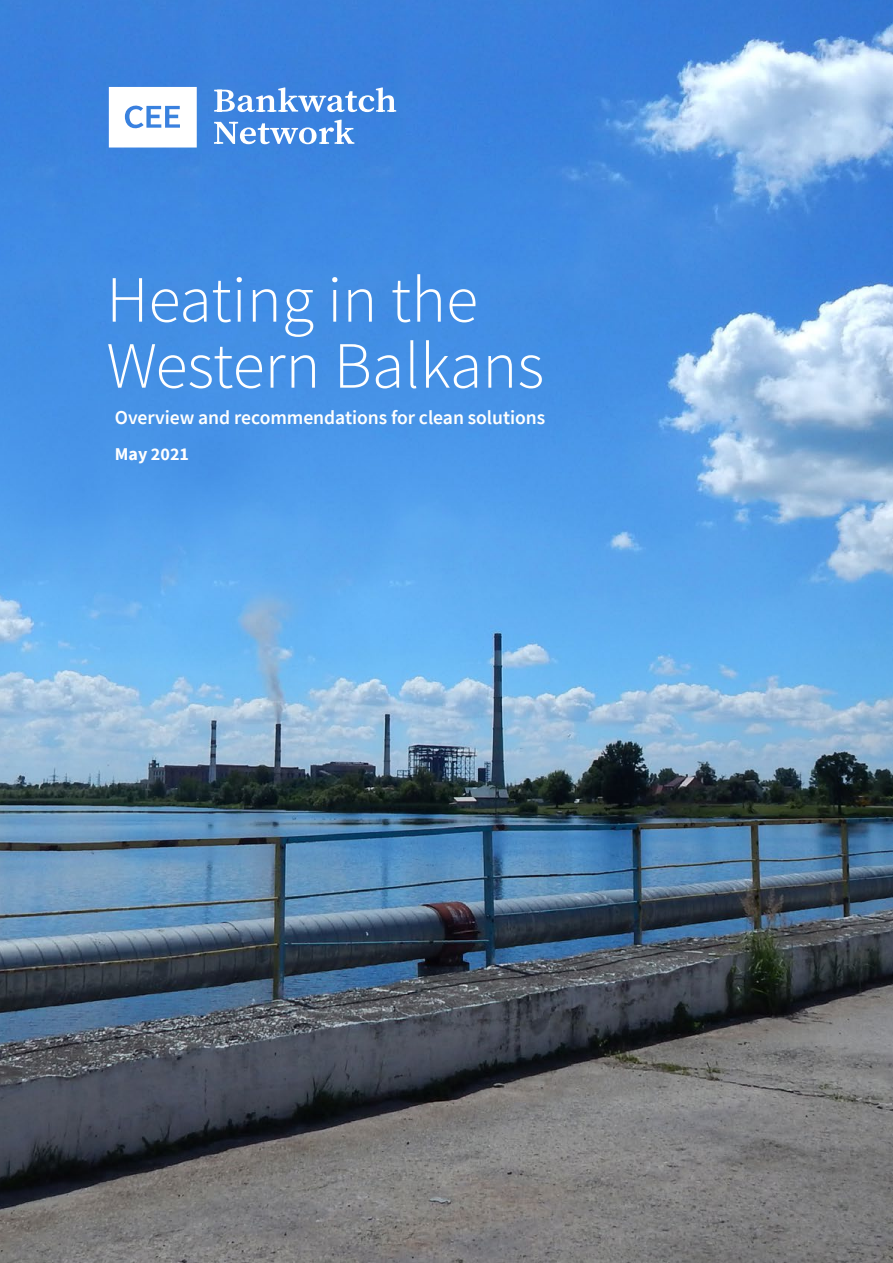
<style>
.page{position:relative;width:893px;height:1263px;background:#fff}
.page>*{position:absolute;margin:0;border:0;box-sizing:border-box;transform-origin:0 0}
.t1{font:300 66px/66px "Source Sans Pro";color:#fff}
.t2{font:600 19.65px "Source Sans Pro";letter-spacing:-.005em;color:#fff}
.t3{font:700 18px "Source Sans Pro";color:#fff}
</style>
<div class="page">
<img style="left:0;top:0;width:893px;height:1263px">
<svg style="left:214px;top:87px;width:182px;height:25px"></svg>
<svg style="left:214px;top:120px;width:140px;height:24px"></svg>
<svg style="left:109px;top:87px;width:88px;height:61px"></svg>
<h1 class="t1" style="left:106px;top:267px;width:439px">Heating in the<br>Western Balkans</h1>
<p class="t2" style="left:115px;top:404px;width:432px">Overview and recommendations for clean solutions</p>
<p class="t3" style="left:115px;top:441px;width:76px">May 2021</p>
</div>
